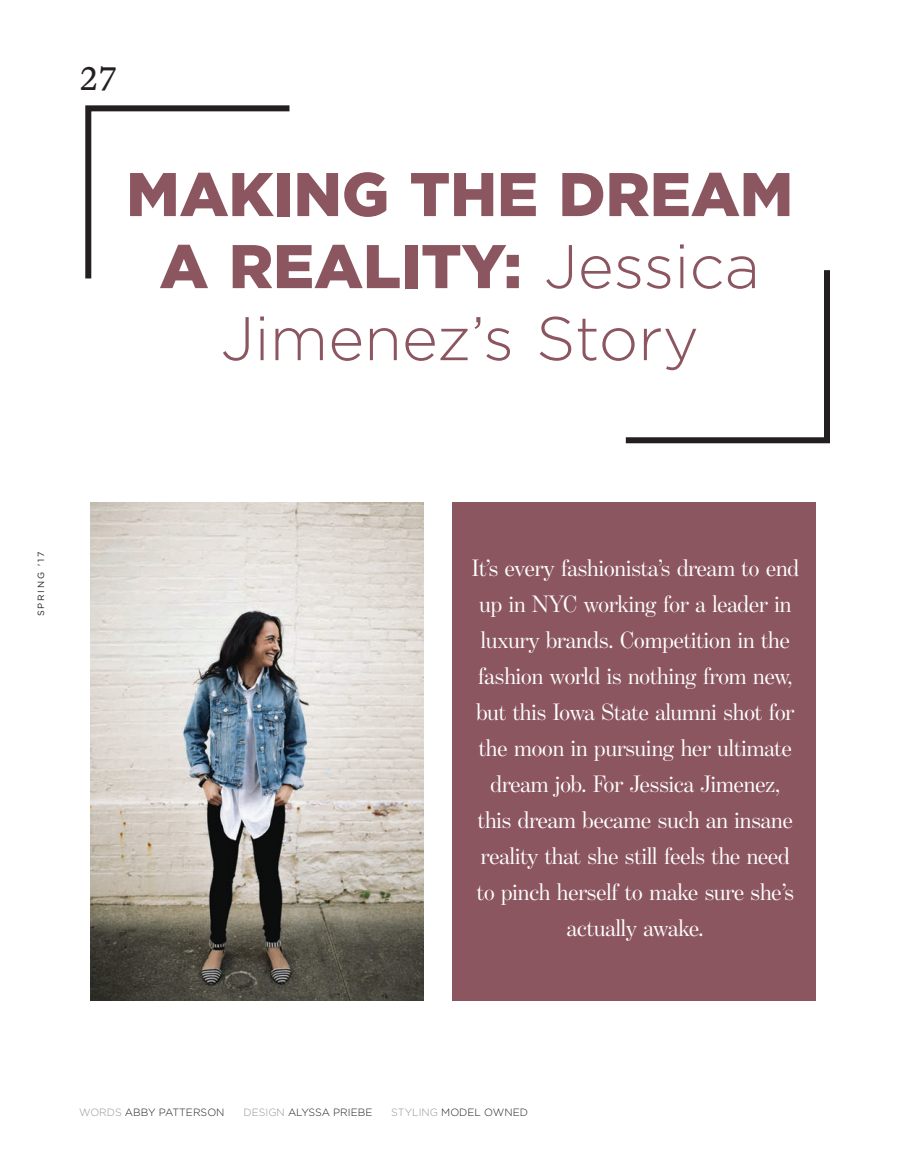
<style>
.page{position:relative;width:905px;height:1175px;background:#fff}
.page>*{position:absolute;margin:0;border:0;box-sizing:border-box;transform-origin:0 0}
.t1{font:300 61.5px/72px "Gotham";color:#8c5660;text-align:center}
.t2{font:900 61.5px "Gotham";color:#8c5660}
.t3{font:36px "Mercury Numeric G2";color:#231f20}
.t4{font:24px/36px "Benton Mod Disp";color:#fff;text-align:center}
.t5{font:300 10.5px "Gotham";color:#231f20}
.t6{font:9px "Gotham";letter-spacing:.2em;color:#231f20}
.s1{font-weight:900}
.s2{color:#939598}
</style>
<div class="page">
<div style="left:452px;top:502px;width:363px;height:498px;background:#8c5660"></div>
<svg style="left:85px;top:105px;width:205px;height:174px"></svg>
<svg style="left:625px;top:270px;width:205px;height:174px"></svg>
<img style="left:91px;top:502px;width:332px;height:498px">
<h2 class="t3" style="left:80px;top:61px;width:39px">27</h2>
<p class="t2" style="left:126px;top:152px;width:668px">MAKING THE DREAM</p>
<p class="t1" style="left:159px;top:229px;width:602px"><span class="s1">A REALITY:</span> Jessica<br>Jimenez’s Story</p>
<p class="t6" style="left:35px;top:616px;width:66px;rotate:-90deg">SPRING '17</p>
<p class="t4" style="left:472px;top:550px;width:328px">It’s every fashionista’s dream to end up in NYC working for a leader in luxury brands. Competition in the fashion world is nothing from new, but this Iowa State alumni shot for the moon in pursuing her ultimate dream job. For Jessica Jimenez, this dream became such an insane reality that she still feels the need to pinch herself to make sure she’s actually awake.</p>
<p class="t5" style="left:79px;top:1106px;width:147px"><span class="s2">WORDS</span> ABBY PATTERSON</p>
<p class="t5" style="left:243px;top:1106px;width:130px"><span class="s2">DESIGN</span> ALYSSA PRIEBE</p>
<p class="t5" style="left:391px;top:1106px;width:138px"><span class="s2">STYLING</span> MODEL OWNED</p>
</div>
